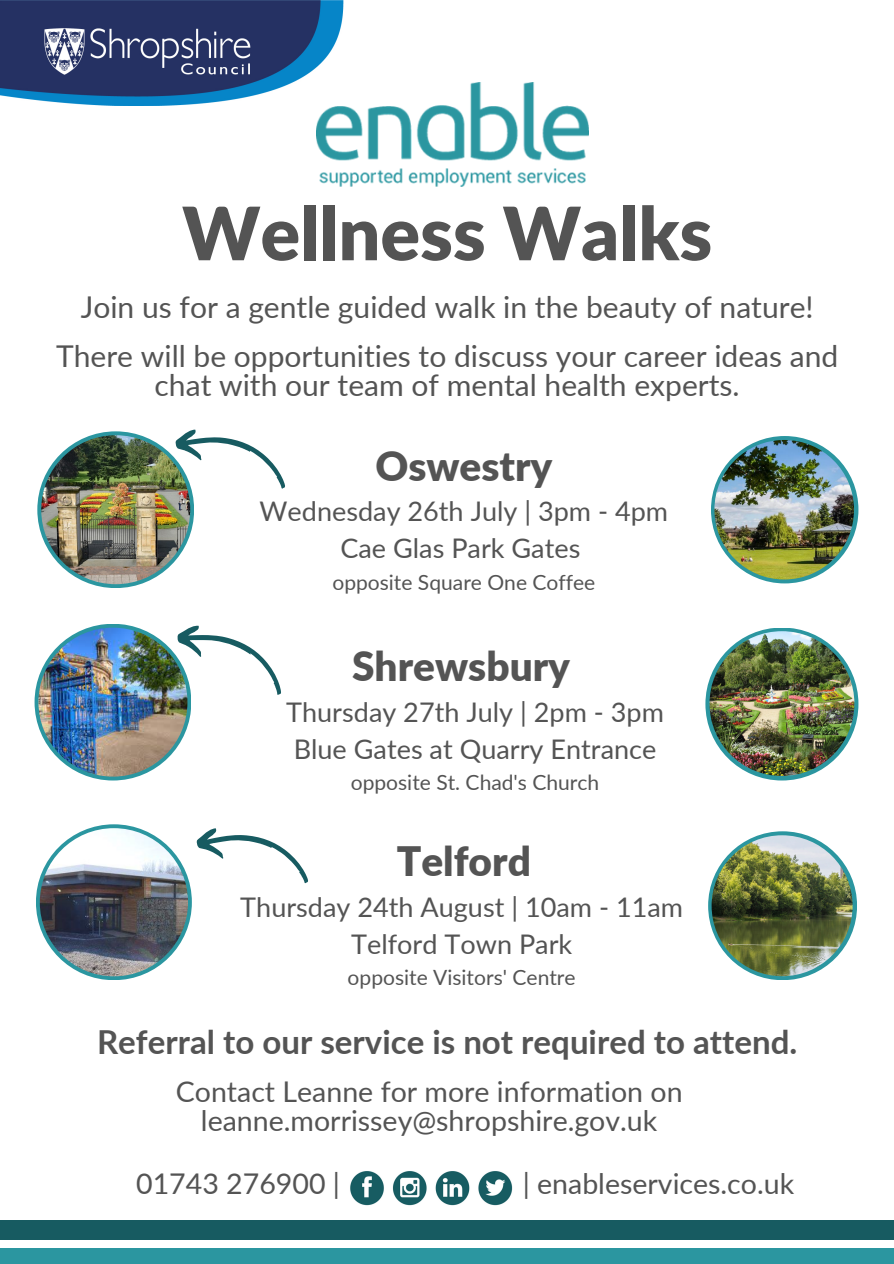
<style>
.page{position:relative;width:894px;height:1264px;background:#fff}
.page>*{position:absolute;margin:0;border:0;box-sizing:border-box;transform-origin:0 0}
.t1{font:900 73.5px "Lato";color:#545454}
.t2{font:900 40.5px "Lato";color:#545454}
.t3{font:700 33px "Lato";color:#545454}
.t4{font:30px/29.2px "Lato";color:#545454;text-align:center}
.t5{font:28.5px/29.2px "Lato";color:#545454;text-align:center}
.t6{font:27px "Lato";color:#545454}
.t7{font:21px "Lato";color:#545454}
</style>
<div class="page">
<img style="left:316px;top:82px;width:272px;height:105px">
<img style="left:0;top:0;width:343px;height:106px">
<img style="left:350px;top:1171px;width:163px;height:35px">
<div style="left:0;top:1220px;width:893px;height:20px;background:#175b61"></div>
<div style="left:0;top:1247px;width:893px;height:16px;background:#2b96a0"></div>
<svg style="left:37px;top:431px;width:157px;height:157px;background:#3a9ba4"></svg>
<img style="left:41px;top:435px;width:149px;height:149px;border-radius:50%">
<svg style="left:171px;top:429px;width:114px;height:60px"></svg>
<svg style="left:710px;top:436px;width:148px;height:147px;background:#409ba0"></svg>
<img style="left:714px;top:440px;width:139px;height:139px;border-radius:50%">
<svg style="left:35px;top:623px;width:156px;height:157px;background:#3d9aa2"></svg>
<img style="left:38px;top:627px;width:149px;height:149px;border-radius:50%">
<svg style="left:172px;top:625px;width:109px;height:71px"></svg>
<svg style="left:705px;top:627px;width:153px;height:153px;background:#3b9ca4"></svg>
<img style="left:709px;top:631px;width:145px;height:145px;border-radius:50%">
<svg style="left:36px;top:824px;width:156px;height:156px;background:#389aa3"></svg>
<img style="left:40px;top:828px;width:148px;height:148px;border-radius:50%">
<svg style="left:196px;top:828px;width:112px;height:56px"></svg>
<svg style="left:708px;top:831px;width:148px;height:149px;background:#399ba2"></svg>
<img style="left:711px;top:835px;width:141px;height:141px;border-radius:50%">
<p class="t1" style="left:182px;top:188px;width:531px">Wellness Walks</p>
<p class="t4" style="left:81px;top:292px;width:734px">Join us for a gentle guided walk in the beauty of nature!</p>
<p class="t4" style="left:56px;top:340px;width:783px">There will be opportunities to discuss your career ideas and chat with our team of mental health experts.</p>
<p class="t2" style="left:375px;top:440px;width:178px">Oswestry</p>
<p class="t6" style="left:259px;top:494px;width:410px">Wednesday 26th July | 3pm - 4pm</p>
<p class="t6" style="left:340px;top:531px;width:241px">Cae Glas Park Gates</p>
<p class="t7" style="left:332px;top:569px;width:264px">opposite Square One Coffee</p>
<p class="t2" style="left:352px;top:641px;width:219px">Shrewsbury</p>
<p class="t6" style="left:286px;top:695px;width:379px">Thursday 27th July | 2pm - 3pm</p>
<p class="t6" style="left:293px;top:732px;width:364px">Blue Gates at Quarry Entrance</p>
<p class="t7" style="left:350px;top:769px;width:250px">opposite St. Chad's Church</p>
<p class="t2" style="left:396px;top:836px;width:136px">Telford</p>
<p class="t6" style="left:240px;top:889px;width:444px">Thursday 24th August | 10am - 11am</p>
<p class="t6" style="left:351px;top:927px;width:223px">Telford Town Park</p>
<p class="t7" style="left:347px;top:964px;width:229px">opposite Visitors' Centre</p>
<p class="t3" style="left:97px;top:1021px;width:701px">Referral to our service is not required to attend.</p>
<p class="t5" style="left:176px;top:1076px;width:508px">Contact Leanne for more information on leanne.morrissey@shropshire.gov.uk</p>
<p class="t5" style="left:136px;top:1168px;width:205px">01743 276900 |</p>
<p class="t5" style="left:522px;top:1168px;width:273px">| enableservices.co.uk</p>
</div>
